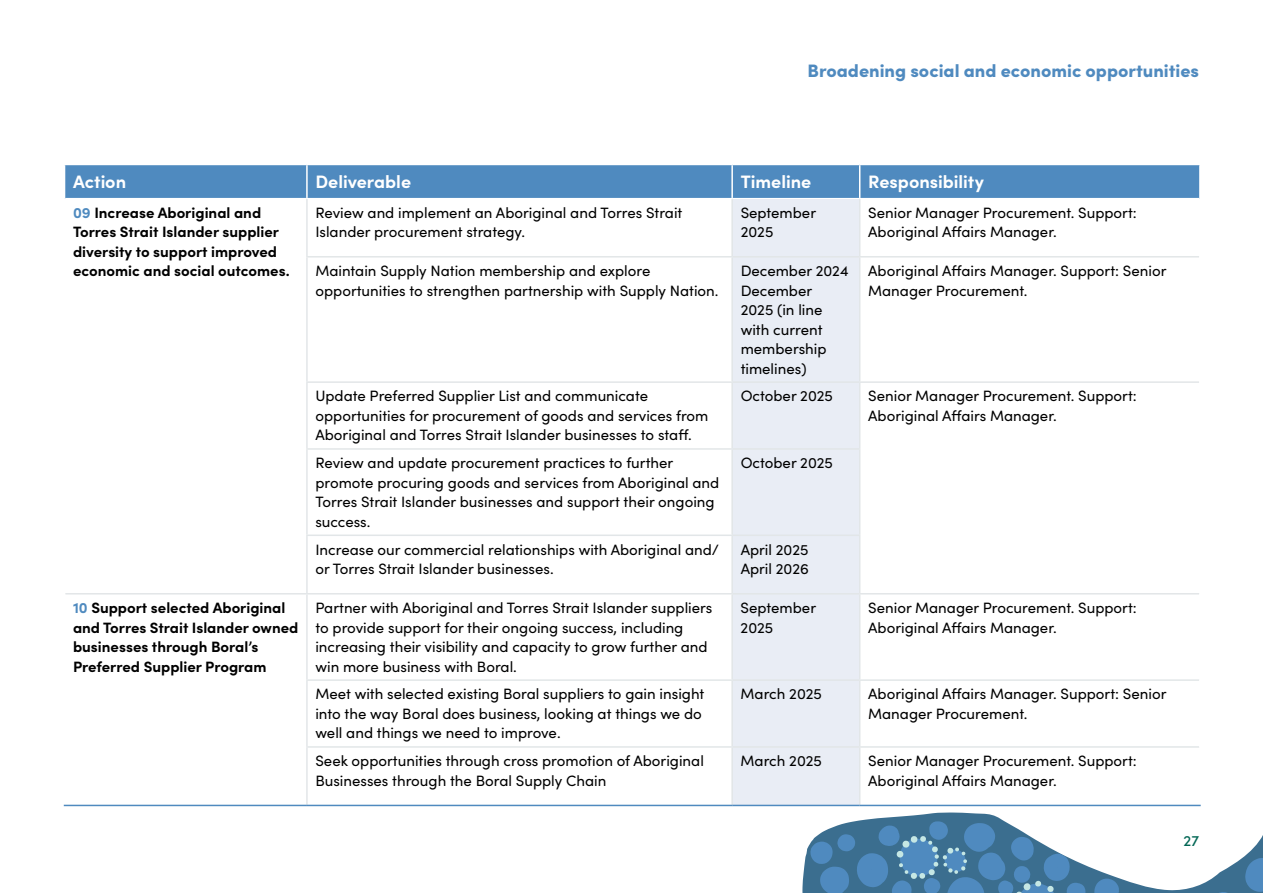
<style>
.page{position:relative;width:1263px;height:893px;background:#fff}
.page>*{position:absolute;margin:0;border:0;box-sizing:border-box;transform-origin:0 0}
.t1{font:900 18px "Sofia Pro";color:#4f8abf}
.t2{font:700 18px "Sofia Pro";color:#fff}
.t3{font:15px/19.5px "Sofia Pro";color:#000}
.t4{font:700 15px/19.5px "Sofia Pro";color:#000}
.t5{font:500 15px "Sofia Pro";color:#036755}
.s1{color:#4f8abf}
</style>
<div class="page">
<svg style="left:802px;top:508px;width:461px;height:385px"></svg>
<svg style="left:1245px;top:858px;width:18px;height:34px"></svg>
<svg style="left:1210px;top:891px;width:25px;height:2px"></svg>
<svg style="left:1094px;top:878px;width:25px;height:15px"></svg>
<svg style="left:810px;top:821px;width:276px;height:72px;background:#5c8cb0"></svg>
<div style="left:65px;top:165px;width:1134px;height:33px;background:#4f8abf"></div>
<div style="left:733px;top:199px;width:126px;height:606px;background:#e9edf5"></div>
<hr style="left:306px;top:165px;width:2px;height:33px;background:#fff">
<hr style="left:731px;top:165px;width:2px;height:33px;background:#fff">
<hr style="left:859px;top:165px;width:1px;height:33px;background:#fff">
<hr style="left:306px;top:199px;width:2px;height:57px;background:#e2e6e8">
<hr style="left:731px;top:199px;width:2px;height:57px;background:#e2e6e8">
<hr style="left:859px;top:199px;width:1px;height:57px;background:#e2e6e8">
<hr style="left:306px;top:256px;width:426px;height:2px;background:#e2e6e8">
<hr style="left:306px;top:258px;width:2px;height:123px;background:#e2e6e8">
<hr style="left:732px;top:256px;width:128px;height:2px;background:#e2e6e8">
<hr style="left:731px;top:258px;width:2px;height:123px;background:#e2e6e8">
<hr style="left:860px;top:256px;width:339px;height:2px;background:#e2e6e8">
<hr style="left:859px;top:258px;width:1px;height:123px;background:#e2e6e8">
<hr style="left:306px;top:381px;width:426px;height:2px;background:#e2e6e8">
<hr style="left:306px;top:383px;width:2px;height:65px;background:#e2e6e8">
<hr style="left:732px;top:381px;width:128px;height:2px;background:#e2e6e8">
<hr style="left:731px;top:383px;width:2px;height:65px;background:#e2e6e8">
<hr style="left:860px;top:381px;width:339px;height:2px;background:#e2e6e8">
<hr style="left:859px;top:383px;width:1px;height:65px;background:#e2e6e8">
<hr style="left:306px;top:448px;width:426px;height:2px;background:#e2e6e8">
<hr style="left:306px;top:450px;width:2px;height:84px;background:#e2e6e8">
<hr style="left:732px;top:448px;width:128px;height:2px;background:#e2e6e8">
<hr style="left:731px;top:450px;width:2px;height:84px;background:#e2e6e8">
<hr style="left:859px;top:450px;width:1px;height:84px;background:#e2e6e8">
<hr style="left:306px;top:534px;width:426px;height:2px;background:#e2e6e8">
<hr style="left:306px;top:536px;width:2px;height:57px;background:#e2e6e8">
<hr style="left:732px;top:534px;width:128px;height:2px;background:#e2e6e8">
<hr style="left:731px;top:536px;width:2px;height:57px;background:#e2e6e8">
<hr style="left:859px;top:536px;width:1px;height:57px;background:#e2e6e8">
<hr style="left:1199px;top:449px;width:2px;height:86px;background:#fff">
<hr style="left:1199px;top:535px;width:2px;height:59px;background:#fff">
<hr style="left:65px;top:593px;width:242px;height:1px;background:#e2e6e8">
<hr style="left:307px;top:593px;width:425px;height:1px;background:#e2e6e8">
<hr style="left:306px;top:594px;width:2px;height:85px;background:#e2e6e8">
<hr style="left:732px;top:593px;width:128px;height:1px;background:#e2e6e8">
<hr style="left:731px;top:594px;width:2px;height:85px;background:#e2e6e8">
<hr style="left:860px;top:593px;width:339px;height:1px;background:#e2e6e8">
<hr style="left:859px;top:594px;width:1px;height:85px;background:#e2e6e8">
<hr style="left:306px;top:748px;width:2px;height:57px;background:#e2e6e8">
<hr style="left:731px;top:748px;width:2px;height:57px;background:#e2e6e8">
<hr style="left:859px;top:748px;width:1px;height:57px;background:#e2e6e8">
<hr style="left:1199px;top:594px;width:2px;height:86px;background:#fff">
<hr style="left:1199px;top:747px;width:2px;height:58px;background:#fff">
<hr style="left:64px;top:805px;width:243px;height:1px;background:#4f8abf">
<hr style="left:307px;top:805px;width:425px;height:1px;background:#4f8abf">
<hr style="left:732px;top:805px;width:128px;height:1px;background:#4f8abf">
<hr style="left:860px;top:805px;width:341px;height:1px;background:#4f8abf">
<hr style="left:306px;top:679px;width:426px;height:2px;background:#e2e6e8">
<hr style="left:306px;top:681px;width:2px;height:65px;background:#e2e6e8">
<hr style="left:732px;top:679px;width:128px;height:2px;background:#e2e6e8">
<hr style="left:731px;top:681px;width:2px;height:65px;background:#e2e6e8">
<hr style="left:860px;top:679px;width:339px;height:2px;background:#e2e6e8">
<hr style="left:859px;top:681px;width:1px;height:65px;background:#e2e6e8">
<hr style="left:306px;top:746px;width:426px;height:2px;background:#e2e6e8">
<hr style="left:732px;top:746px;width:128px;height:2px;background:#e2e6e8">
<hr style="left:860px;top:746px;width:339px;height:2px;background:#e2e6e8">
<hr style="left:1199px;top:680px;width:2px;height:67px;background:#fff">
<p class="t1" style="left:808px;top:56px;width:393px">Broadening social and economic opportunities</p>
<p class="t2" style="left:73px;top:168px;width:55px">Action</p>
<p class="t2" style="left:315px;top:168px;width:97px">Deliverable</p>
<p class="t2" style="left:741px;top:168px;width:72px">Timeline</p>
<p class="t2" style="left:868px;top:168px;width:117px">Responsibility</p>
<p class="t4" style="left:73px;top:201px;width:218px"><span class="s1">09</span> Increase Aboriginal and<br>Torres Strait Islander supplier diversity to support improved economic and social outcomes.</p>
<p class="t3" style="left:315px;top:202px;width:368px">Review and implement an Aboriginal and Torres Strait<br>Islander procurement strategy.</p>
<p class="t3" style="left:741px;top:202px;width:77px">September<br>2025</p>
<p class="t3" style="left:868px;top:202px;width:270px">Senior Manager Procurement. Support:<br>Aboriginal Affairs Manager.</p>
<p class="t3" style="left:315px;top:260px;width:405px">Maintain Supply Nation membership and explore opportunities to strengthen partnership with Supply Nation.</p>
<p class="t3" style="left:741px;top:260px;width:109px">December 2024<br>December<br>2025 (in line with current membership timelines)</p>
<p class="t3" style="left:868px;top:260px;width:300px">Aboriginal Affairs Manager. Support: Senior<br>Manager Procurement.</p>
<p class="t3" style="left:315px;top:386px;width:394px">Update Preferred Supplier List and communicate opportunities for procurement of goods and services from<br>Aboriginal and Torres Strait Islander businesses to staff.</p>
<p class="t3" style="left:741px;top:386px;width:94px">October 2025</p>
<p class="t3" style="left:868px;top:386px;width:270px">Senior Manager Procurement. Support:<br>Aboriginal Affairs Manager.</p>
<p class="t3" style="left:315px;top:452px;width:405px">Review and update procurement practices to further promote procuring goods and services from Aboriginal and Torres Strait Islander businesses and support their ongoing success.</p>
<p class="t3" style="left:741px;top:452px;width:94px">October 2025</p>
<p class="t3" style="left:315px;top:539px;width:405px">Increase our commercial relationships with Aboriginal and/ or Torres Strait Islander businesses.</p>
<p class="t3" style="left:741px;top:539px;width:70px">April 2025<br>April 2026</p>
<p class="t4" style="left:73px;top:597px;width:227px"><span class="s1">10</span> Support selected Aboriginal and Torres Strait Islander owned businesses through Boral’s<br>Preferred Supplier Program</p>
<p class="t3" style="left:315px;top:597px;width:398px">Partner with Aboriginal and Torres Strait Islander suppliers to provide support for their ongoing success, including increasing their visibility and capacity to grow further and win more business with Boral.</p>
<p class="t3" style="left:741px;top:597px;width:77px">September<br>2025</p>
<p class="t3" style="left:868px;top:597px;width:270px">Senior Manager Procurement. Support:<br>Aboriginal Affairs Manager.</p>
<p class="t3" style="left:315px;top:684px;width:390px">Meet with selected existing Boral suppliers to gain insight into the way Boral does business, looking at things we do well and things we need to improve.</p>
<p class="t3" style="left:741px;top:684px;width:83px">March 2025</p>
<p class="t3" style="left:868px;top:684px;width:300px">Aboriginal Affairs Manager. Support: Senior<br>Manager Procurement.</p>
<p class="t3" style="left:315px;top:750px;width:390px">Seek opportunities through cross promotion of Aboriginal<br>Businesses through the Boral Supply Chain</p>
<p class="t3" style="left:741px;top:750px;width:83px">March 2025</p>
<p class="t3" style="left:868px;top:750px;width:270px">Senior Manager Procurement. Support:<br>Aboriginal Affairs Manager.</p>
<p class="t5" style="left:1183px;top:830px;width:17px">27</p>
</div>
